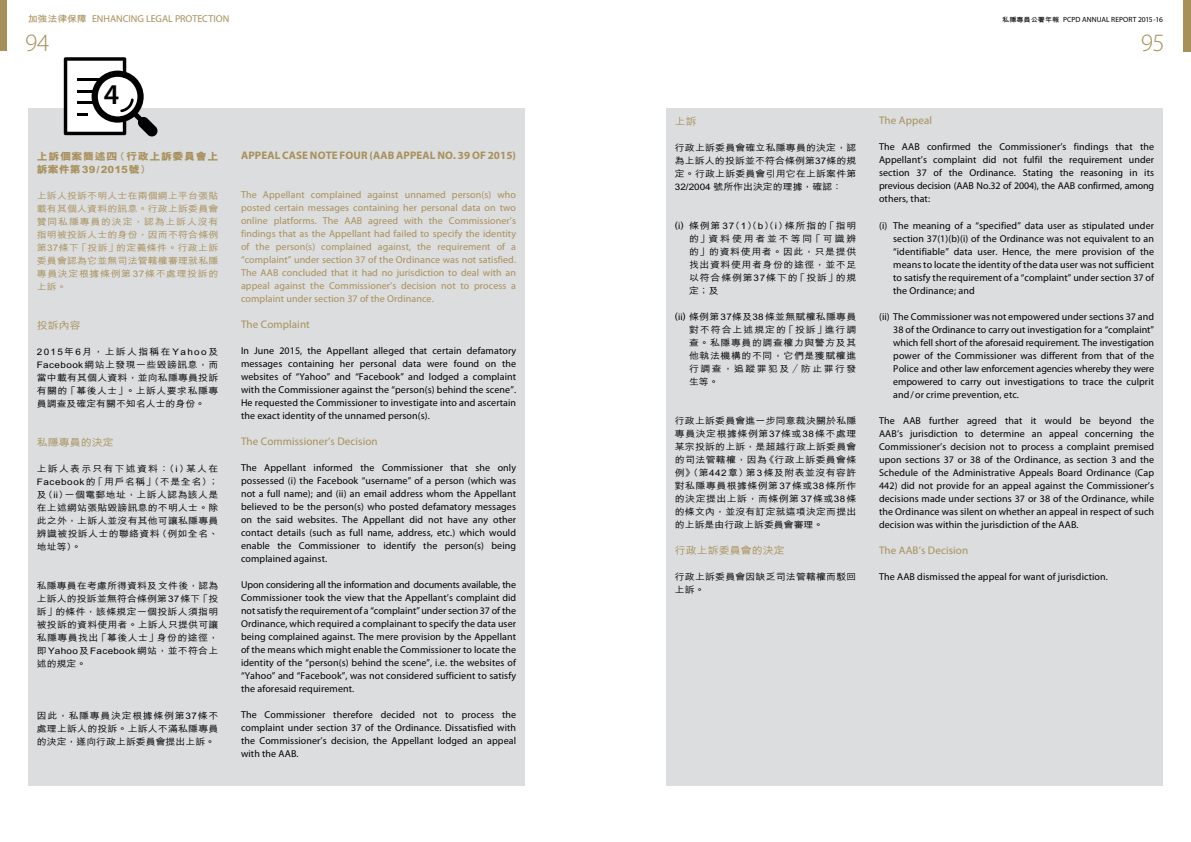
<style>
.page{position:relative;width:1191px;height:842px;background:#fff}
.page>*{position:absolute;margin:0;border:0;box-sizing:border-box;transform-origin:0 0}
.t1{font:600 28.8px "Myriad Pro";color:#000}
.t2{font:300 25px "Myriad Pro";color:#a8905a}
.t3{font:11px "Myriad Pro";letter-spacing:.01em;color:#a8905a}
.t4{font:700 11px "Myriad Pro";letter-spacing:.01em;color:#a8905a}
.t5{font:10px/13px "Myriad Pro";letter-spacing:.01em;color:#000;text-align:justify}
.t6{font:10px/13px "Myriad Pro";letter-spacing:.01em;color:#a8905a;text-align:justify}
.t7{font:800 10px/13px "M Hei HK";letter-spacing:.055em;color:#a8905a;scale:1.1 1}
.t8{font:500 10px "M Hei HK";color:#a8905a;scale:1.1 1}
.t9{font:500 9px/13px "M Hei HK";letter-spacing:.02em;color:#000;text-align:justify;scale:1.1 1}
.t10{font:500 9px/13px "M Hei HK";letter-spacing:.035em;color:#a8905a;text-align:justify;scale:1.1 1}
.t11{font:500 9px/13px "M Hei HK";letter-spacing:.075em;color:#000;scale:1.1 1}
.t12{font:500 9px "M Hei HK";letter-spacing:.085em;color:#000;scale:1.1 1}
.t13{font:7.5px "Myriad Pro";letter-spacing:.005em;color:#000}
.s1{font-family:"M Hei HK";font-weight:700;font-size:9px}
.s2{font-family:"M Hei HK";font-weight:700;font-size:6.5px}
</style>
<div class="page">
<div style="left:0;top:0;width:7px;height:51px;background:#a8905a"></div>
<div style="left:1183px;top:0;width:8px;height:51px;background:#a8905a"></div>
<div style="left:28px;top:108px;width:496px;height:677px;background:#dcddde"></div>
<svg style="left:64px;top:57px;width:94px;height:80px"></svg>
<div style="left:666px;top:108px;width:496px;height:677px;background:#dcddde"></div>
<p class="t6" style="left:28px;top:13px;width:203px"><span class="s1">加強法律保障</span> ENHANCING LEGAL PROTECTION</p>
<p class="t13" style="left:1002px;top:16px;width:162px"><span class="s2">私隱專員公署年報</span> PCPD ANNUAL REPORT 2015-16</p>
<p class="t2" style="left:25px;top:29px;width:26px">94</p>
<p class="t2" style="left:1140px;top:29px;width:25px">95</p>
<p class="t1" style="left:104px;top:78px;width:17px">4</p>
<p class="t7" style="left:37px;top:150px;width:166px">上訴個案簡述四（行政上訴委員會上訴案件第39/2015號）</p>
<p class="t10" style="left:37px;top:188px;width:166px">上訴人投訴不明人士在兩個網上平台張貼載有其個人資料的訊息。行政上訴委員會贊同私隱專員的決定，認為上訴人沒有指明被投訴人士的身份，因而不符合條例第37條下「投訴」的定義條件。行政上訴委員會認為它並無司法管轄權審理就私隱專員決定根據條例第37條不處理投訴的上訴。</p>
<p class="t8" style="left:37px;top:318px;width:42px">投訴內容</p>
<p class="t9" style="left:37px;top:344px;width:166px">2015年6月，上訴人指稱在Yahoo及Facebook網站上發現一些毀謗訊息，而當中載有其個人資料，並向私隱專員投訴有關的「幕後人士」。上訴人要求私隱專員調查及確定有關不知名人士的身份。</p>
<p class="t8" style="left:37px;top:435px;width:72px">私隱專員的決定</p>
<p class="t9" style="left:37px;top:461px;width:166px">上訴人表示只有下述資料：（i）某人在Facebook的「用戶名稱」（不是全名）；及（ii）一個電郵地址，上訴人認為該人是在上述網站張貼毀謗訊息的不明人士。除此之外，上訴人並沒有其他可讓私隱專員辨識被投訴人士的聯絡資料（例如全名、地址等）。</p>
<p class="t9" style="left:37px;top:578px;width:166px">私隱專員在考慮所得資料及文件後，認為上訴人的投訴並無符合條例第37條下「投訴」的條件，該條規定一個投訴人須指明被投訴的資料使用者。上訴人只提供可讓私隱專員找出「幕後人士」身份的途徑，即Yahoo及Facebook網站，並不符合上述的規定。</p>
<p class="t9" style="left:37px;top:708px;width:166px">因此，私隱專員決定根據條例第37條不處理上訴人的投訴。上訴人不滿私隱專員的決定，遂向行政上訴委員會提出上訴。</p>
<p class="t4" style="left:241px;top:149px;width:276px">APPEAL CASE NOTE FOUR (AAB APPEAL NO. 39 OF 2015)</p>
<p class="t6" style="left:241px;top:188px;width:276px">The Appellant complained against unnamed person(s) who posted certain messages containing her personal data on two online platforms. The AAB agreed with the Commissioner’s findings that as the Appellant had failed to specify the identity of the person(s) complained against, the requirement of a “complaint” under section 37 of the Ordinance was not satisfied.<br>The AAB concluded that it had no jurisdiction to deal with an appeal against the Commissioner’s decision not to process a complaint under section 37 of the Ordinance.</p>
<p class="t3" style="left:241px;top:318px;width:70px">The Complaint</p>
<p class="t5" style="left:241px;top:344px;width:276px">In June 2015, the Appellant alleged that certain defamatory messages containing her personal data were found on the websites of “Yahoo” and “Facebook” and lodged a complaint with the Commissioner against the “person(s) behind the scene”.<br>He requested the Commissioner to investigate into and ascertain the exact identity of the unnamed person(s).</p>
<p class="t3" style="left:241px;top:435px;width:138px">The Commissioner’s Decision</p>
<p class="t5" style="left:241px;top:461px;width:277px">The Appellant informed the Commissioner that she only possessed (i) the Facebook “username” of a person (which was not a full name); and (ii) an email address whom the Appellant believed to be the person(s) who posted defamatory messages on the said websites. The Appellant did not have any other contact details (such as full name, address, etc.) which would enable the Commissioner to identify the person(s) being complained against.</p>
<p class="t5" style="left:241px;top:578px;width:276px">Upon considering all the information and documents available, the Commissioner took the view that the Appellant’s complaint did not satisfy the requirement of a “complaint” under section 37 of the Ordinance, which required a complainant to specify the data user being complained against. The mere provision by the Appellant of the means which might enable the Commissioner to locate the identity of the “person(s) behind the scene”, i.e. the websites of “Yahoo” and “Facebook”, was not considered sufficient to satisfy the aforesaid requirement.</p>
<p class="t5" style="left:241px;top:708px;width:276px">The Commissioner therefore decided not to process the complaint under section 37 of the Ordinance. Dissatisfied with the Commissioner’s decision, the Appellant lodged an appeal with the AAB.</p>
<p class="t8" style="left:675px;top:114px;width:21px">上訴</p>
<p class="t9" style="left:675px;top:141px;width:166px">行政上訴委員會確立私隱專員的決定，認為上訴人的投訴並不符合條例第37條的規定。行政上訴委員會引用它在上訴案件第32/2004 號所作出決定的理據，確認：</p>
<p class="t12" style="left:675px;top:219px;width:166px">(i) 條例第37（1（b））條所指的「指明</p>
<p class="t11" style="left:689px;top:219px;width:154px;text-indent:58px">） （i<br>的」資料使用者並不等同「可識辨的」的資料使用者。因此，只是提供找出資料使用者身份的途徑，並不足以符合條例第37條下的「投訴」的規定；及</p>
<p class="t9" style="left:689px;top:310px;width:154px;text-indent:-14px">(ii) 條例第37條及38條並無賦權私隱專員對不符合上述規定的「投訴」進行調查。私隱專員的調查權力與警方及其他執法機構的不同，它們是獲賦權進行調查，追蹤罪犯及／防止罪行發生等。</p>
<p class="t9" style="left:675px;top:414px;width:166px">行政上訴委員會進一步同意裁決關於私隱專員決定根據條例第37條或38條不處理某宗投訴的上訴，是超越行政上訴委員會的司法管轄權，因為《行政上訴委員會條例》（第442章）第3條及附表並沒有容許對私隱專員根據條例第37條或38條所作的決定提出上訴，而條例第37條或38條的條文內，並沒有訂定就這項決定而提出的上訴是由行政上訴委員會審理。</p>
<p class="t8" style="left:675px;top:543px;width:101px">行政上訴委員會的決定</p>
<p class="t9" style="left:675px;top:570px;width:166px">行政上訴委員會因缺乏司法管轄權而駁回上訴。</p>
<p class="t3" style="left:879px;top:115px;width:55px">The Appeal</p>
<p class="t5" style="left:879px;top:141px;width:276px">The AAB confirmed the Commissioner’s findings that the Appellant’s complaint did not fulfil the requirement under section 37 of the Ordinance. Stating the reasoning in its previous decision (AAB No.32 of 2004), the AAB confirmed, among others, that:</p>
<p class="t5" style="left:893px;top:219px;width:262px;text-indent:-14px">(i) The meaning of a “specified” data user as stipulated under section 37(1)(b)(i) of the Ordinance was not equivalent to an “identifiable” data user. Hence, the mere provision of the means to locate the identity of the data user was not sufficient to satisfy the requirement of a “complaint” under section 37 of the Ordinance; and</p>
<p class="t5" style="left:893px;top:310px;width:262px;text-indent:-14px">(ii) The Commissioner was not empowered under sections 37 and 38 of the Ordinance to carry out investigation for a “complaint” which fell short of the aforesaid requirement. The investigation power of the Commissioner was different from that of the Police and other law enforcement agencies whereby they were empowered to carry out investigations to trace the culprit and/or crime prevention, etc.</p>
<p class="t5" style="left:879px;top:414px;width:276px">The AAB further agreed that it would be beyond the AAB’s jurisdiction to determine an appeal concerning the Commissioner’s decision not to process a complaint premised upon sections 37 or 38 of the Ordinance, as section 3 and the Schedule of the Administrative Appeals Board Ordinance (Cap 442) did not provide for an appeal against the Commissioner’s decisions made under sections 37 or 38 of the Ordinance, while the Ordinance was silent on whether an appeal in respect of such decision was within the jurisdiction of the AAB.</p>
<p class="t3" style="left:879px;top:544px;width:91px">The AAB’s Decision</p>
<p class="t5" style="left:879px;top:570px;width:230px">The AAB dismissed the appeal for want of jurisdiction.</p>
</div>
